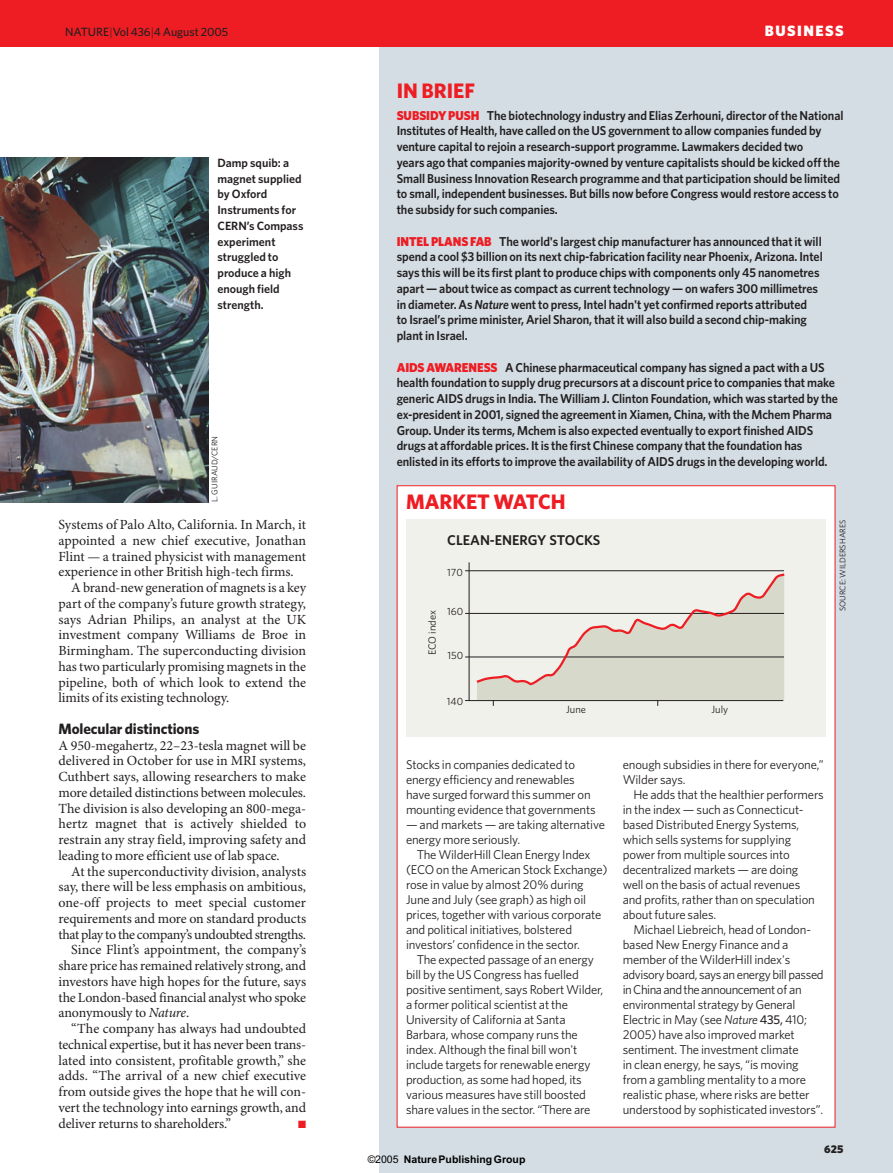
<style>
.page{position:relative;width:893px;height:1173px;background:#fff}
.page>*{position:absolute;margin:0;border:0;box-sizing:border-box;transform-origin:0 0}
.t1{font:700 21px "Whitney";color:#ee1d23}
.t2{font:700 15px "Whitney";letter-spacing:-.005em;color:#231f20}
.t3{font:900 15px "Whitney";letter-spacing:.095em;color:#fff}
.t4{font:600 14.1px "Whitney";color:#231f20}
.t5{font:13.95px/15.8px "Minion Pro";letter-spacing:-.005em;color:#231f20;text-align:justify}
.t6{font:13.95px "Minion Pro";letter-spacing:-.025em;color:#231f20}
.t7{font:600 12.9px/15.8px "Whitney";letter-spacing:-.005em;color:#231f20;scale:.95 1}
.t8{font:12.75px/15px "Whitney";letter-spacing:-.015em;color:#231f20}
.t9{font:600 12px/15.8px "Whitney";color:#231f20}
.t10{font:500 12px "Whitney";letter-spacing:-.005em;color:#231f20}
.t11{font:900 11.25px "Whitney";color:#231f20}
.t12{font:10.5px "Whitney";color:#231f20}
.t13{font:700 10.5px "Arial";color:#000}
.t14{font:10.5px "Zapf Dingbats";color:#ee1d23}
.t15{font:8.25px "Whitney";color:#231f20}
.s1{font-weight:300}
.s2{font-style:italic}
.s3{font-weight:900;color:#ee1d23}
.s4{font-weight:500}
.s5{font-weight:400}
</style>
<div class="page">
<div style="left:379px;top:0;width:513px;height:1173px;background:#d3dde3"></div>
<div style="left:2px;top:0;width:890px;height:47px;background:#ee1d23"></div>
<hr style="left:0;top:0;width:2px;height:47px;background:#ee1d23">
<div style="left:397px;top:486px;width:438px;height:641px;background:#fff"></div>
<div style="left:406px;top:519px;width:419px;height:218px;background:#f1f1eb"></div>
<svg style="left:465px;top:570px;width:320px;height:136px"></svg>
<img style="left:0;top:158px;width:209px;height:344px">
<p class="t10" style="left:65px;top:28px;width:164px">NATURE<span class="s1">|</span>Vol 436<span class="s1">|</span>4 August 2005</p>
<p class="t3" style="left:765px;top:25px;width:80px">BUSINESS</p>
<p class="t9" style="left:217px;top:156px;width:87px">Damp squib: a magnet supplied by Oxford<br>Instruments for<br>CERN’s Compass experiment struggled to produce a high enough field strength.</p>
<p class="t15" style="left:211px;top:502px;width:67px;rotate:-90deg">L. GUIRAUD/CERN</p>
<p class="t5" style="left:58px;top:518px;width:249px">Systems of Palo Alto, California. In March, it</p>
<p class="t5" style="left:58px;top:534px;width:249px">appointed a new chief executive, Jonathan</p>
<p class="t5" style="left:58px;top:549px;width:249px">Flint — a trained physicist with management</p>
<p class="t5" style="left:58px;top:565px;width:237px">experience in other British high-tech firms.</p>
<p class="t5" style="left:71px;top:581px;width:236px">A brand-new generation of magnets is a key</p>
<p class="t5" style="left:58px;top:597px;width:249px">part of the company’s future growth strategy,</p>
<p class="t5" style="left:58px;top:612px;width:249px">says Adrian Philips, an analyst at the UK</p>
<p class="t5" style="left:58px;top:628px;width:249px">investment company Williams de Broe in</p>
<p class="t5" style="left:58px;top:644px;width:249px">Birmingham. The superconducting division</p>
<p class="t5" style="left:58px;top:660px;width:249px">has two particularly promising magnets in the</p>
<p class="t5" style="left:58px;top:675px;width:249px">pipeline, both of which look to extend the</p>
<p class="t5" style="left:58px;top:691px;width:172px">limits of its existing technology.</p>
<p class="t2" style="left:58px;top:723px;width:142px">Molecular distinctions</p>
<p class="t5" style="left:58px;top:738px;width:249px">A 950-megahertz, 22–23-tesla magnet will be delivered in October for use in MRI systems, Cuthbert says, allowing researchers to make more detailed distinctions between molecules.<br>The division is also developing an 800-mega&shy;hertz magnet that is actively shielded to restrain any stray field, improving safety and leading to more efficient use of lab space.</p>
<p class="t5" style="left:71px;top:864px;width:236px">At the superconductivity division, analysts</p>
<p class="t5" style="left:58px;top:880px;width:249px">say, there will be less emphasis on ambitious,</p>
<p class="t5" style="left:58px;top:896px;width:249px">one-off projects to meet special customer</p>
<p class="t5" style="left:58px;top:912px;width:249px">requirements and more on standard products</p>
<p class="t6" style="left:58px;top:929px;width:249px">that play to the company’s undoubted strengths.</p>
<p class="t5" style="left:71px;top:943px;width:236px">Since Flint’s appointment, the company’s</p>
<p class="t5" style="left:58px;top:959px;width:249px">share price has remained relatively strong, and</p>
<p class="t5" style="left:58px;top:975px;width:249px">investors have high hopes for the future, says</p>
<p class="t5" style="left:58px;top:990px;width:249px">the London-based financial analyst who spoke</p>
<p class="t5" style="left:58px;top:1006px;width:132px">anonymously to <span class="s2">Nature</span>.</p>
<p class="t5" style="left:71px;top:1022px;width:236px">“The company has always had undoubted</p>
<p class="t5" style="left:58px;top:1038px;width:249px">technical expertise, but it has never been trans-</p>
<p class="t5" style="left:58px;top:1053px;width:249px">lated into consistent, profitable growth,” she</p>
<p class="t5" style="left:58px;top:1069px;width:249px">adds. “The arrival of a new chief executive</p>
<p class="t5" style="left:58px;top:1085px;width:249px">from outside gives the hope that he will con-</p>
<p class="t5" style="left:58px;top:1101px;width:249px">vert the technology into earnings growth, and</p>
<p class="t5" style="left:58px;top:1116px;width:174px">deliver returns to shareholders.”</p>
<p class="t14" style="left:298px;top:1119px;width:9px">■</p>
<h1 class="t1" style="left:397px;top:83px;width:80px">IN BRIEF</h1>
<p class="t7" style="left:397px;top:108px;width:472px"><span class="s3">SUBSIDY PUSH</span> The biotechnology industry and Elias Zerhouni, director of the National Institutes of Health, have called on the US government to allow companies funded by venture capital to rejoin a research-support programme. Lawmakers decided two<br>years ago that companies majority-owned by venture capitalists should be kicked off the Small Business Innovation Research programme and that participation should be limited to small, independent businesses. But bills now before Congress would restore access to the subsidy for such companies.</p>
<p class="t7" style="left:397px;top:234px;width:450px"><span class="s3">INTEL PLANS FAB</span> The world's largest chip manufacturer has announced that it will spend a cool $3 billion on its next chip-fabrication facility near Phoenix, Arizona. Intel says this will be its first plant to produce chips with components only 45 nanometres apart — about twice as compact as current technology — on wafers 300 millimetres in diameter. As <span class="s2">Nature</span> went to press, Intel hadn't yet confirmed reports attributed<br>to Israel’s prime minister, Ariel Sharon, that it will also build a second chip-making plant in Israel.</p>
<p class="t7" style="left:397px;top:360px;width:466px"><span class="s3">AIDS AWARENESS</span> A Chinese pharmaceutical company has signed a pact with a US health foundation to supply drug precursors at a discount price to companies that make generic AIDS drugs in India. The William J. Clinton Foundation, which was started by the ex-president in 2001, signed the agreement in Xiamen, China, with the Mchem Pharma Group. Under its terms, Mchem is also expected eventually to export finished AIDS drugs at affordable prices. It is the first Chinese company that the foundation has enlisted in its efforts to improve the availability of AIDS drugs in the developing world.</p>
<h1 class="t1" style="left:406px;top:494px;width:161px">MARKET WATCH</h1>
<p class="t4" style="left:447px;top:535px;width:155px">CLEAN-ENERGY STOCKS</p>
<p class="t12" style="left:447px;top:566px;width:17px">170</p>
<p class="t12" style="left:426px;top:655px;width:47px;rotate:-90deg">ECO index</p>
<p class="t12" style="left:447px;top:606px;width:18px">160</p>
<p class="t12" style="left:447px;top:649px;width:17px">150</p>
<p class="t12" style="left:446px;top:695px;width:18px">140</p>
<p class="t12" style="left:566px;top:704px;width:21px">June</p>
<p class="t12" style="left:711px;top:704px;width:18px">July</p>
<p class="t15" style="left:839px;top:611px;width:93px;rotate:-90deg">SOURCE: WILDERSHARES</p>
<p class="t8" style="left:406px;top:758px;width:191px">Stocks in companies dedicated to energy efficiency and renewables have surged forward this summer on mounting evidence that governments</p>
<p class="t8" style="left:406px;top:818px;width:200px">— and markets — are taking alternative energy more seriously.</p>
<p class="t8" style="left:406px;top:848px;width:203px;text-indent:11px">The WilderHill Clean Energy Index (ECO on the American Stock Exchange) rose in value by almost 20% during June and July (see graph) as high oil prices, together with various corporate and political initiatives, bolstered investors’ confidence in the sector.</p>
<p class="t8" style="left:406px;top:953px;width:199px;text-indent:11px">The expected passage of an energy bill by the US Congress has fuelled positive sentiment, says Robert Wilder, a former political scientist at the University of California at Santa Barbara, whose company runs the index. Although the final bill won't include targets for renewable energy production, as some had hoped, its various measures have still boosted share values in the sector. “There are</p>
<p class="t8" style="left:622px;top:758px;width:202px">enough subsidies in there for everyone,”<br>Wilder says.</p>
<p class="t8" style="left:622px;top:788px;width:202px;text-indent:11px">He adds that the healthier performers in the index — such as Connecticut&shy;based Distributed Energy Systems, which sells systems for supplying power from multiple sources into decentralized markets — are doing<br>well on the basis of actual revenues<br>and profits, rather than on speculation about future sales.</p>
<p class="t8" style="left:622px;top:923px;width:202px;text-indent:11px">Michael Liebreich, head of London&shy;based New Energy Finance and a member of the WilderHill index's advisory board, says an energy bill passed in China and the announcement of an environmental strategy by General Electric in May (see <span class="s2">Nature</span> <span class="s4">435,</span> 410; 2005) have also improved market sentiment. The investment climate<br>in clean energy, he says, “is moving from a gambling mentality to a more realistic phase, where risks are better understood by sophisticated investors”.</p>
<p class="t13" style="left:367px;top:1153px;width:159px"><span class="s5">©2005</span> NaturePublishingGroup</p>
<p class="t11" style="left:824px;top:1145px;width:21px">625</p>
</div>
